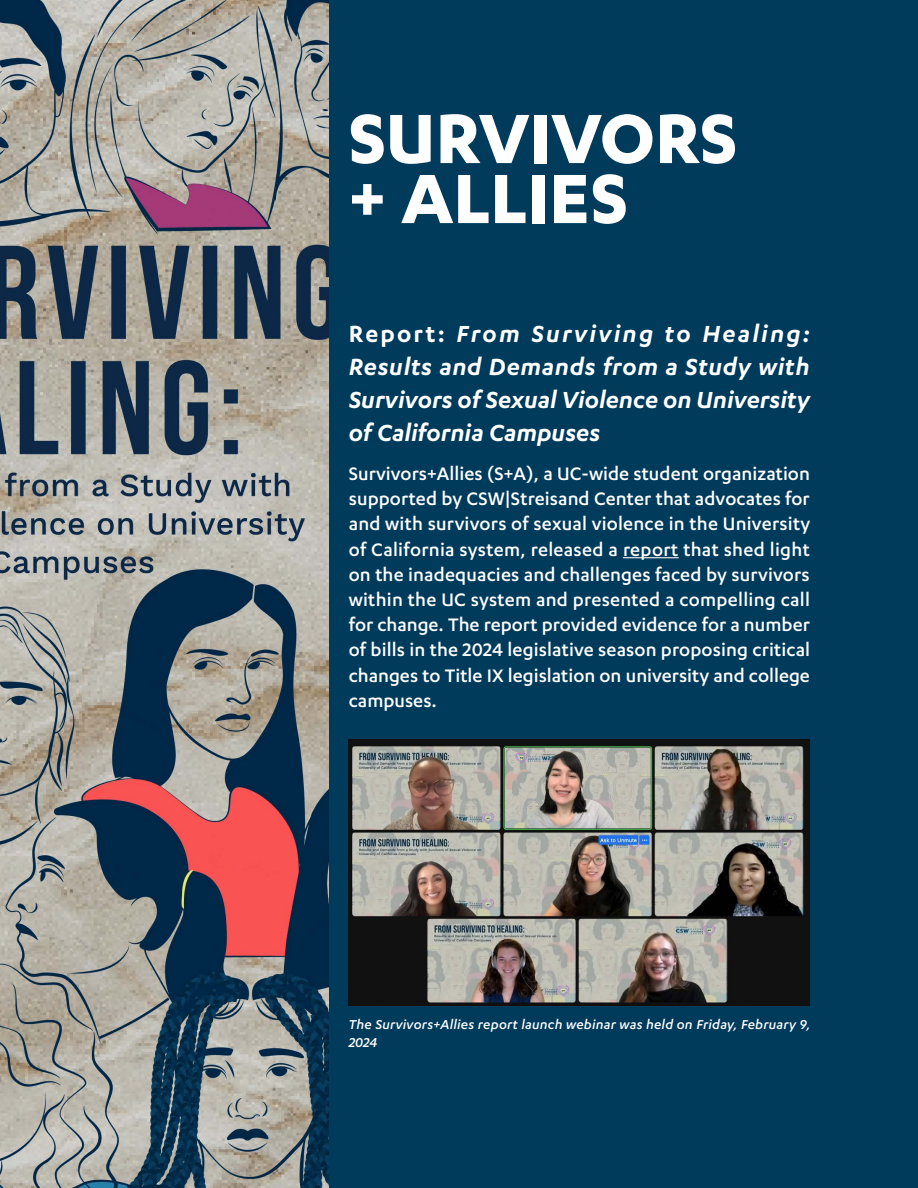
<style>
.page{position:relative;width:918px;height:1188px;background:#003b5c}
.page>*{position:absolute;margin:0;border:0;box-sizing:border-box;transform-origin:0 0}
.t1{font:700 81px/60px "Karbon";color:#fff}
.t2{font:italic 600 27px/33px "Karbon";color:#fff;text-align:justify}
.t3{font:500 21px/25.2px "Karbon";color:#fff;text-align:justify}
.t4{font:italic 500 15px/18px "Karbon";letter-spacing:.015em;color:#fff}
.s1{font-style:normal}
</style>
<div class="page">
<hr style="left:623px;top:557px;width:56px;height:1px;background:#fff">
<img style="left:0;top:0;width:328px;height:1188px">
<img style="left:349px;top:740px;width:461px;height:265px">
<h1 class="t1" style="left:349px;top:105px;width:390px">SURVIVORS + ALLIES</h1>
<p class="t2" style="left:349px;top:317px;width:463px"><span class="s1">Report:</span> From Surviving to Healing:<br>Results and Demands from a Study with Survivors of Sexual Violence on University of California Campuses</p>
<p class="t3" style="left:349px;top:460px;width:463px">Survivors+Allies (S+A), a UC-wide student organization supported by CSW|Streisand Center that advocates for and with survivors of sexual violence in the University of California system, released a report that shed light on the inadequacies and challenges faced by survivors within the UC system and presented a compelling call for change. The report provided evidence for a number of bills in the 2024 legislative season proposing critical changes to Title IX legislation on university and college campuses.</p>
<p class="t4" style="left:349px;top:1015px;width:463px">The Survivors+Allies report launch webinar was held on Friday, February 9,<br>2024</p>
</div>
